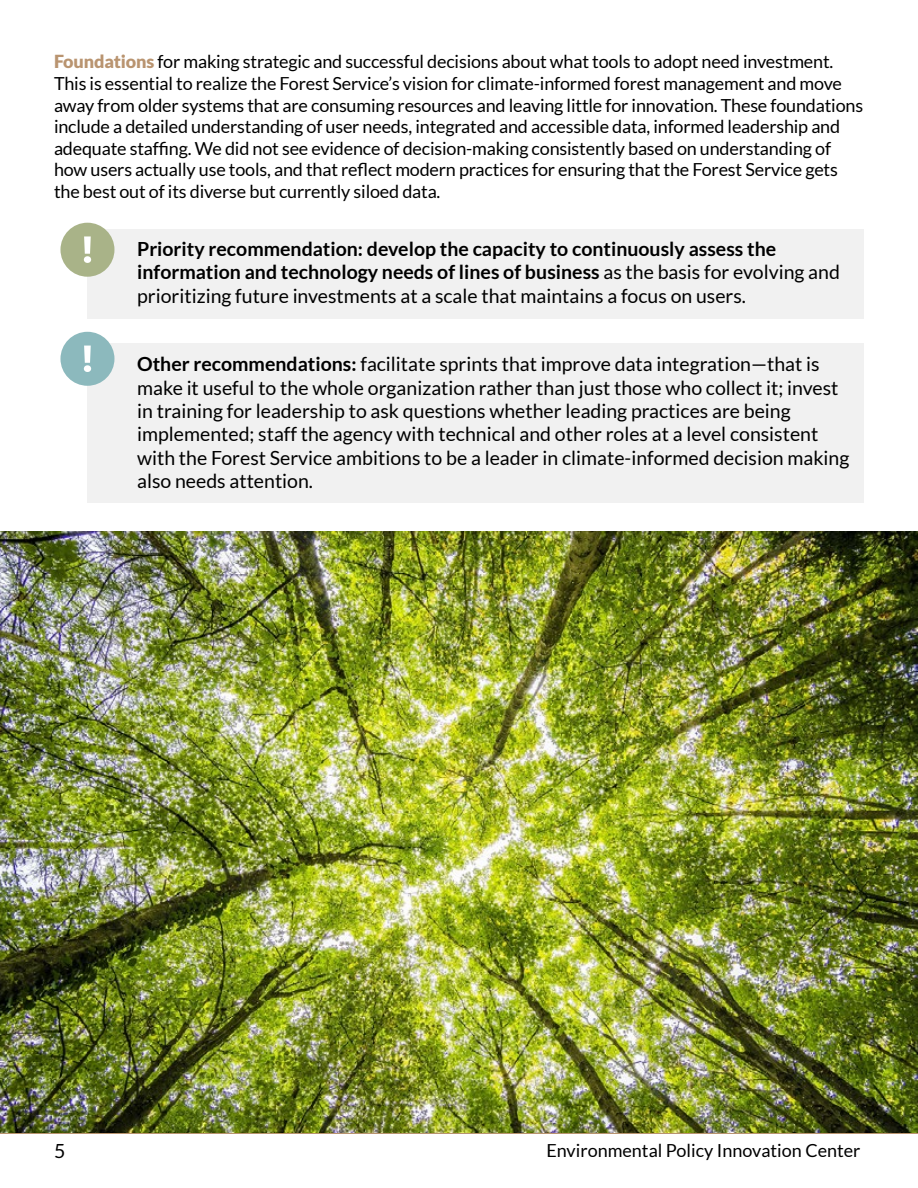
<style>
.page{position:relative;width:918px;height:1188px;background:#fff}
.page>*{position:absolute;margin:0;border:0;box-sizing:border-box;transform-origin:0 0}
.t1{font:19.5px/23.4px "Lato";color:#000}
.t2{font:700 19.5px/23.4px "Lato";color:#000}
.t3{font:18px/21.6px "Lato";letter-spacing:-.01em;color:#000}
.s1{font-weight:900;color:#b99470}
.s2{font-weight:400}
.s3{font-weight:700}
</style>
<div class="page">
<hr style="left:0;top:1131px;width:918px;height:3px;background:#b99470">
<div style="left:87px;top:230px;width:777px;height:89px;background:#f1f1f1"></div>
<div style="left:87px;top:343px;width:777px;height:160px;background:#f1f1f1"></div>
<div style="left:60px;top:223px;width:54px;height:54px;background:#a9b388;border-radius:50%"></div>
<svg style="left:84px;top:236px;width:7px;height:27px"></svg>
<div style="left:60px;top:332px;width:54px;height:54px;background:#8cb9bd;border-radius:50%"></div>
<svg style="left:84px;top:346px;width:7px;height:26px"></svg>
<img style="left:0;top:531px;width:918px;height:601px">
<p class="t3" style="left:54px;top:51px;width:811px"><span class="s1">Foundations</span> for making strategic and successful decisions about what tools to adopt need investment.<br>This is essential to realize the Forest Service’s vision for climate-informed forest management and move away from older systems that are consuming resources and leaving little for innovation. These foundations include a detailed understanding of user needs, integrated and accessible data, informed leadership and adequate staffing. We did not see evidence of decision-making consistently based on understanding of how users actually use tools, and that reflect modern practices for ensuring that the Forest Service gets the best out of its diverse but currently siloed data.</p>
<p class="t2" style="left:137px;top:237px;width:704px">Priority recommendation: develop the capacity to continuously assess the information and technology needs of lines of business <span class="s2">as the basis for evolving and prioritizing future investments at a scale that maintains a focus on users.</span></p>
<p class="t1" style="left:137px;top:352px;width:714px"><span class="s3">Other recommendations:</span> facilitate sprints that improve data integration—that is make it useful to the whole organization rather than just those who collect it; invest in training for leadership to ask questions whether leading practices are being implemented; staff the agency with technical and other roles at a level consistent with the Forest Service ambitions to be a leader in climate-informed decision making also needs attention.</p>
<p class="t1" style="left:54px;top:1139px;width:13px">5</p>
<p class="t3" style="left:546px;top:1140px;width:316px">Environmental Policy Innovation Center</p>
</div>
